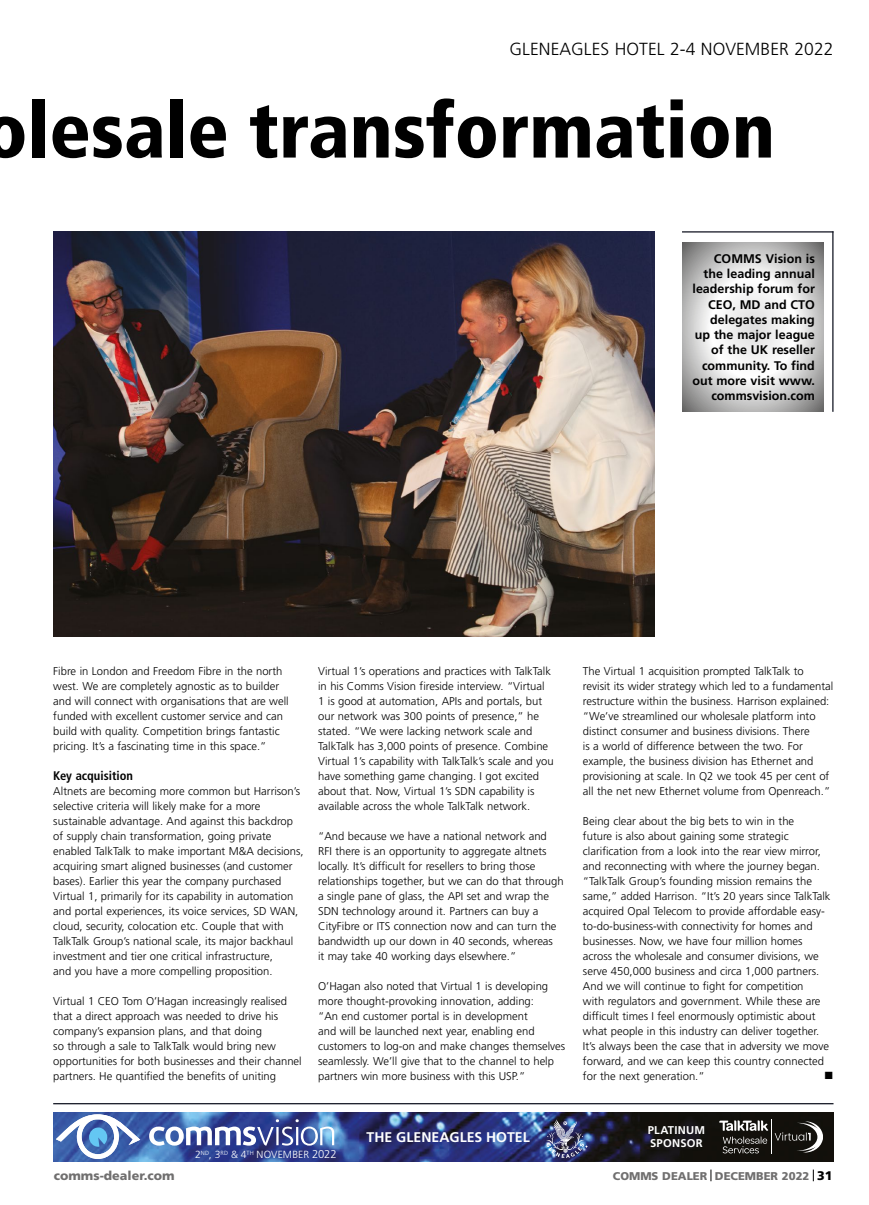
<style>
.page{position:relative;width:869px;height:1205px;background:#fff}
.page>*{position:absolute;margin:0;border:0;box-sizing:border-box;transform-origin:0 0}
.t1{font:900 condensed 77.5px "Frutiger";color:#000}
.t2{font:300 17.5px "Frutiger";letter-spacing:.005em;color:#000}
.t3{font:700 14px "Frutiger";letter-spacing:.005em;color:#fff}
.t4{font:700 12.5px/15.2px "Frutiger";color:#000;text-align:right}
.t5{font:900 12.5px "Frutiger";color:#706f6f}
.t6{font:700 condensed 12.5px "Frutiger";color:#000}
.t7{font:12.5px "Wingdings";color:#000}
.t8{font:300 11.25px/15px "Frutiger";color:#000}
.t9{font:900 11.25px "Frutiger";color:#706f6f}
.t10{font:700 11.25px/13.5px "Frutiger";letter-spacing:.015em;color:#fff}
.t11{font:300 10.38px "Frutiger";letter-spacing:.015em;color:#fff}
.s1{font-size:11.25px}
.s2{font-size:12.5px;color:#000}
</style>
<div class="page">
<svg style="left:710px;top:1169px;width:1px;height:12px"></svg>
<svg style="left:812px;top:1169px;width:1px;height:12px"></svg>
<hr style="left:53px;top:1103px;width:780px;height:1px;background:#0f121f">
<img style="left:53px;top:231px;width:601px;height:405px">
<svg style="left:682px;top:242px;width:141px;height:170px"></svg>
<hr style="left:681px;top:231px;width:152px;height:1px;background:#0f121f">
<hr style="left:831px;top:231px;width:2px;height:181px;background:#0f121f">
<img style="left:53px;top:1112px;width:780px;height:49px">
<svg style="left:56px;top:1114px;width:84px;height:45px"></svg>
<svg style="left:149px;top:1119px;width:185px;height:26px"></svg>
<img style="left:546px;top:1119px;width:41px;height:39px">
<svg style="left:719px;top:1120px;width:49px;height:33px"></svg>
<svg style="left:774px;top:1121px;width:48px;height:31px"></svg>
<hr style="left:770px;top:1120px;width:1px;height:34px;background:#fff">
<h2 class="t2" style="left:509px;top:39px;width:325px">GLENEAGLES HOTEL 2-4 NOVEMBER 2022</h2>
<h1 class="t1" style="left:-17px;top:84px;width:793px">olesale transformation</h1>
<p class="t4" style="left:692px;top:251px;width:124px">COMMS Vision is the leading annual leadership forum for<br>CEO, MD and CTO delegates making up the major league of the UK reseller community. To find out more visit www. commsvision.com</p>
<p class="t8" style="left:53px;top:664px;width:237px">Fibre in London and Freedom Fibre in the north west. We are completely agnostic as to builder and will connect with organisations that are well funded with excellent customer service and can build with quality. Competition brings fantastic pricing. It’s a fascinating time in this space.”</p>
<p class="t6" style="left:53px;top:768px;width:81px">Key acquisition</p>
<p class="t8" style="left:53px;top:784px;width:252px">Altnets are becoming more common but Harrison’s selective criteria will likely make for a more sustainable advantage. And against this backdrop of supply chain transformation, going private enabled TalkTalk to make important M&amp;A decisions, acquiring smart aligned businesses (and customer bases). Earlier this year the company purchased Virtual 1, primarily for its capability in automation and portal experiences, its voice services, SD WAN, cloud, security, colocation etc. Couple that with TalkTalk Group’s national scale, its major backhaul investment and tier one critical infrastructure,<br>and you have a more compelling proposition.</p>
<p class="t8" style="left:53px;top:994px;width:250px">Virtual 1 CEO Tom O’Hagan increasingly realised that a direct approach was needed to drive his company’s expansion plans, and that doing<br>so through a sale to TalkTalk would bring new opportunities for both businesses and their channel partners. He quantified the benefits of uniting</p>
<p class="t8" style="left:318px;top:664px;width:237px">Virtual 1’s operations and practices with TalkTalk in his Comms Vision fireside interview. “Virtual<br>1 is good at automation, APIs and portals, but our network was 300 points of presence,” he stated. “We were lacking network scale and TalkTalk has 3,000 points of presence. Combine Virtual 1’s capability with TalkTalk’s scale and you have something game changing. I got excited about that. Now, Virtual 1’s SDN capability is available across the whole TalkTalk network.</p>
<p class="t8" style="left:318px;top:829px;width:247px">“And because we have a national network and<br>RFI there is an opportunity to aggregate altnets locally. It’s difficult for resellers to bring those relationships together, but we can do that through a single pane of glass, the API set and wrap the SDN technology around it. Partners can buy a CityFibre or ITS connection now and can turn the bandwidth up our down in 40 seconds, whereas<br>it may take 40 working days elsewhere.”</p>
<p class="t8" style="left:318px;top:979px;width:248px">O’Hagan also noted that Virtual 1 is developing more thought-provoking innovation, adding:<br>“An end customer portal is in development<br>and will be launched next year, enabling end customers to log-on and make changes themselves seamlessly. We’ll give that to the channel to help partners win more business with this USP.”</p>
<p class="t3" style="left:366px;top:1129px;width:165px">THE GLENEAGLES HOTEL</p>
<p class="t11" style="left:195px;top:1148px;width:143px">2<sup>ND</sup>, 3<sup>RD</sup> &amp; 4<sup>TH</sup> NOVEMBER <span class="s1">2022</span></p>
<p class="t8" style="left:582px;top:664px;width:252px">The Virtual 1 acquisition prompted TalkTalk to revisit its wider strategy which led to a fundamental restructure within the business. Harrison explained: “We’ve streamlined our wholesale platform into distinct consumer and business divisions. There<br>is a world of difference between the two. For example, the business division has Ethernet and provisioning at scale. In Q2 we took 45 per cent of all the net new Ethernet volume from Openreach.”</p>
<p class="t8" style="left:582px;top:813px;width:249px">Being clear about the big bets to win in the<br>future is also about gaining some strategic clarification from a look into the rear view mirror, and reconnecting with where the journey began. “TalkTalk Group’s founding mission remains the same,” added Harrison. “It’s 20 years since TalkTalk acquired Opal Telecom to provide affordable easy&shy;to-do-business-with connectivity for homes and businesses. Now, we have four million homes across the wholesale and consumer divisions, we serve 450,000 business and circa 1,000 partners.<br>And we will continue to fight for competition<br>with regulators and government. While these are difficult times I feel enormously optimistic about what people in this industry can deliver together.<br>It’s always been the case that in adversity we move forward, and we can keep this country connected for the next generation.”</p>
<p class="t7" style="left:823px;top:1069px;width:11px">■</p>
<p class="t10" style="left:647px;top:1123px;width:59px">PLATINUM<br>SPONSOR</p>
<p class="t5" style="left:54px;top:1168px;width:122px">comms-dealer.com</p>
<p class="t9" style="left:612px;top:1169px;width:221px">COMMS DEALER DECEMBER 2022 <span class="s2">31</span></p>
</div>
